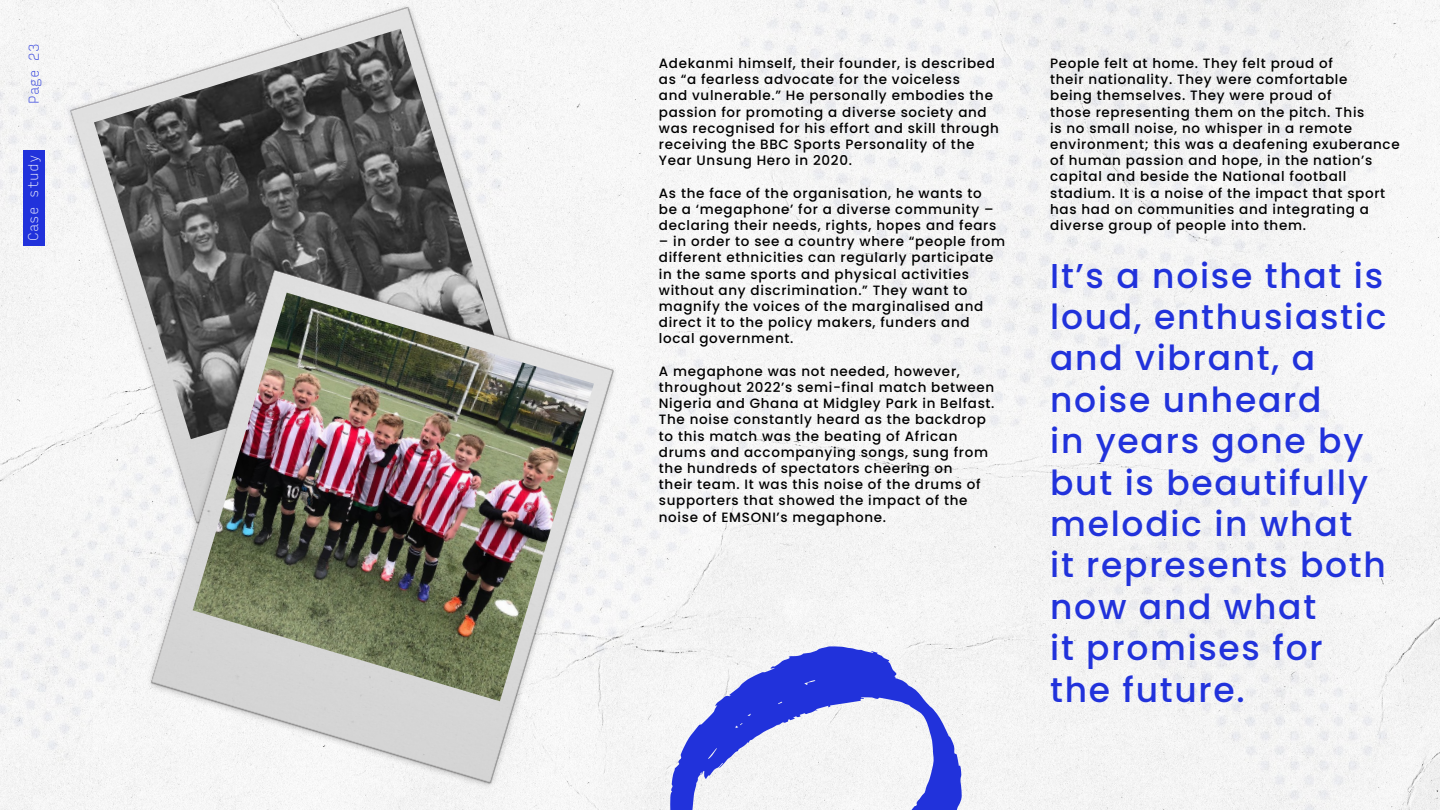
<style>
.page{position:relative;width:1440px;height:810px;background:#f4f4f4}
.page>*{position:absolute;margin:0;border:0;box-sizing:border-box;transform-origin:0 0}
.t1{font:500 34.5px/41.4px "Poppins";letter-spacing:.05em;color:#2132db}
.t2{font:500 13.5px/16.2px "Poppins";letter-spacing:.05em;color:#000}
.t3{font:100 13.5px "Input Mono";color:#fff}
.t4{font:100 13.5px "Input Mono";color:#2132db}
</style>
<div class="page">
<img style="left:34px;top:0;width:537px;height:559px">
<img style="left:94px;top:29px;width:403px;height:410px">
<img style="left:113px;top:240px;width:534px;height:570px">
<img style="left:193px;top:293px;width:401px;height:408px">
<div style="left:23px;top:150px;width:22px;height:96px;background:#2132db"></div>
<svg style="left:670px;top:646px;width:292px;height:164px;fill:#f2f2f2"></svg>
<p class="t4" style="left:22px;top:104px;width:62px;rotate:-90deg">Page 23</p>
<p class="t3" style="left:21px;top:241px;width:87px;rotate:-90deg">Case study</p>
<p class="t2" style="left:659px;top:55px;width:342px">Adekanmi himself, their founder, is described as “a fearless advocate for the voiceless<br>and vulnerable.” He personally embodies the passion for promoting a diverse society and was recognised for his effort and skill through receiving the BBC Sports Personality of the Year Unsung Hero in 2020.</p>
<p class="t2" style="left:659px;top:185px;width:339px">As the face of the organisation, he wants to be a ‘megaphone’ for a diverse community – declaring their needs, rights, hopes and fears</p>
<p class="t2" style="left:659px;top:234px;width:348px">– in order to see a country where “people from different ethnicities can regularly participate in the same sports and physical activities without any discrimination.” They want to magnify the voices of the marginalised and direct it to the policy makers, funders and local government.</p>
<p class="t2" style="left:659px;top:363px;width:337px">A megaphone was not needed, however, throughout 2022’s semi-final match between Nigeria and Ghana at Midgley Park in Belfast.<br>The noise constantly heard as the backdrop to this match was the beating of African drums and accompanying songs, sung from the hundreds of spectators cheering on<br>their team. It was this noise of the drums of supporters that showed the impact of the noise of EMSONI’s megaphone.</p>
<p class="t2" style="left:1050px;top:55px;width:351px">People felt at home. They felt proud of<br>their nationality. They were comfortable<br>being themselves. They were proud of<br>those representing them on the pitch. This<br>is no small noise, no whisper in a remote environment; this was a deafening exuberance of human passion and hope, in the nation’s capital and beside the National football stadium. It is a noise of the impact that sport has had on communities and integrating a diverse group of people into them.</p>
<h1 class="t1" style="left:1050px;top:255px;width:338px">It’s a noise that is loud, enthusiastic and vibrant, a noise unheard<br>in years gone by but is beautifully melodic in what<br>it represents both now and what<br>it promises for the future.</h1>
</div>
